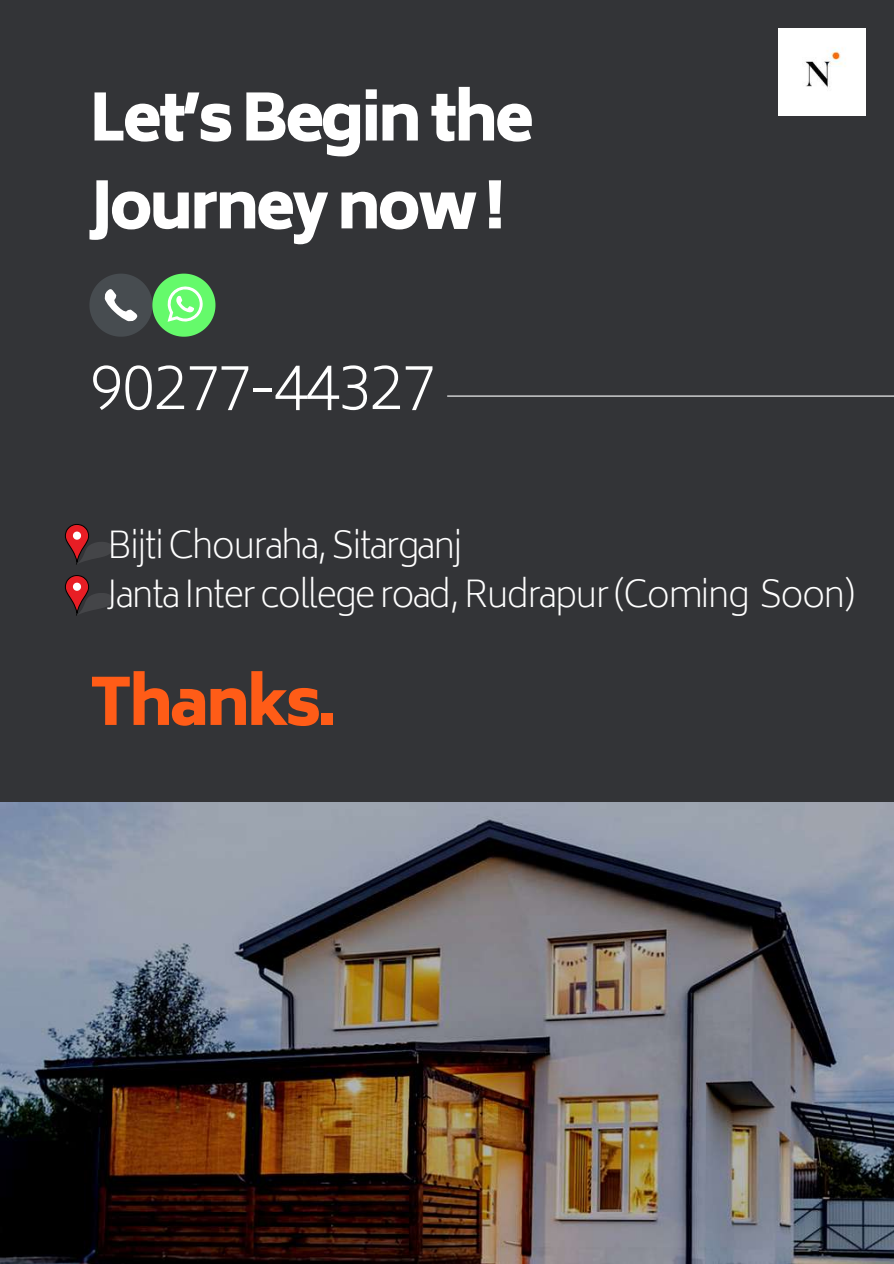
<style>
.page{position:relative;width:894px;height:1264px;background:#fff}
.page>*{position:absolute;margin:0;border:0;box-sizing:border-box;transform-origin:0 0}
.t1{font:800 63.6px "Biryani";letter-spacing:-.05em;color:#ff5c17}
.t2{font:800 63.45px/87.8px "Biryani";letter-spacing:-.05em;color:#fff}
.t3{font:200 63.45px "Biryani";letter-spacing:-.05em;color:#fff}
.t4{font:200 35.85px/49.7px "Biryani";letter-spacing:-.05em;color:#fff}
</style>
<div class="page">
<div style="left:0;top:0;width:893px;height:1263px;background:#333437"></div>
<img style="left:0;top:803px;width:893px;height:460px">
<hr style="left:447px;top:395px;width:446px;height:1px;background:#fff">
<div style="left:778px;top:29px;width:87px;height:86px;background:#fff"></div>
<svg style="left:89px;top:273px;width:126px;height:64px"></svg>
<svg style="left:65px;top:524px;width:48px;height:40px"></svg>
<svg style="left:65px;top:575px;width:48px;height:40px"></svg>
<h2 class="t2" style="left:89px;top:75px;width:445px">Let’s Begin the<br>Journey now !</h2>
<h2 class="t3" style="left:89px;top:350px;width:347px">90277-44327</h2>
<p class="t4" style="left:107px;top:520px;width:749px">Bijti Chouraha, Sitarganj<br>Janta Inter college road, Rudrapur (Coming Soon)</p>
<h1 class="t1" style="left:89px;top:665px;width:248px">Thanks.</h1>
</div>
